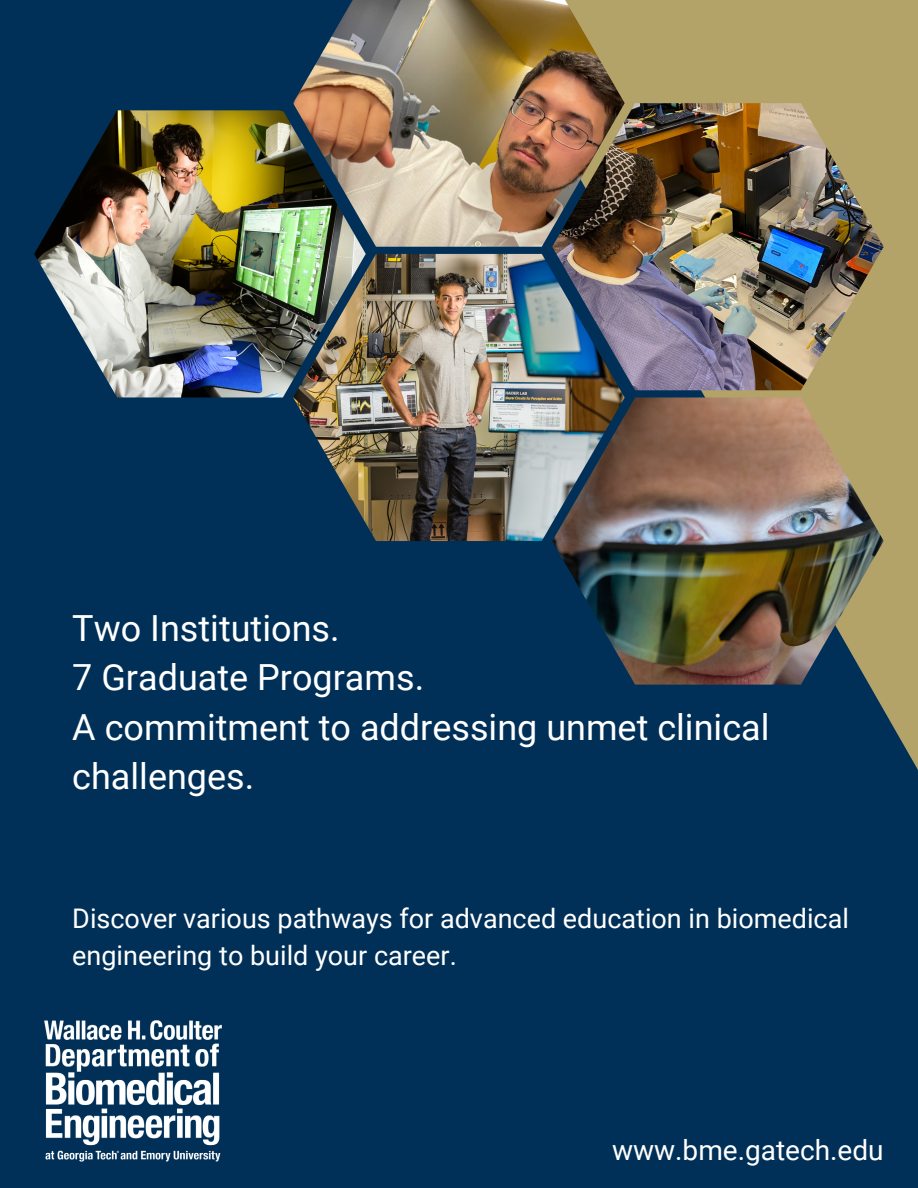
<style>
.page{position:relative;width:918px;height:1188px;background:#003057}
.page>*{position:absolute;margin:0;border:0;box-sizing:border-box;transform-origin:0 0}
.t1{font:36px/49.5px "Roboto";color:#fff}
.t2{font:28.05px "Roboto";color:#fff}
.t3{font:27px/37.2px "Roboto";color:#fff}
</style>
<div class="page">
<svg style="left:478px;top:0;width:440px;height:770px;fill:#b3a369"></svg>
<img style="left:34px;top:110px;width:332px;height:287px">
<img style="left:293px;top:0;width:332px;height:247px">
<img style="left:293px;top:254px;width:332px;height:287px">
<img style="left:552px;top:103px;width:332px;height:287px">
<img style="left:552px;top:397px;width:332px;height:288px">
<img style="left:44px;top:1020px;width:178px;height:142px">
<p class="t1" style="left:72px;top:602px;width:699px">Two Institutions.<br>7 Graduate Programs.<br>A commitment to addressing unmet clinical challenges.</p>
<p class="t3" style="left:72px;top:899px;width:778px">Discover various pathways for advanced education in biomedical engineering to build your career.</p>
<p class="t2" style="left:612px;top:1131px;width:273px">www.bme.gatech.edu</p>
</div>
